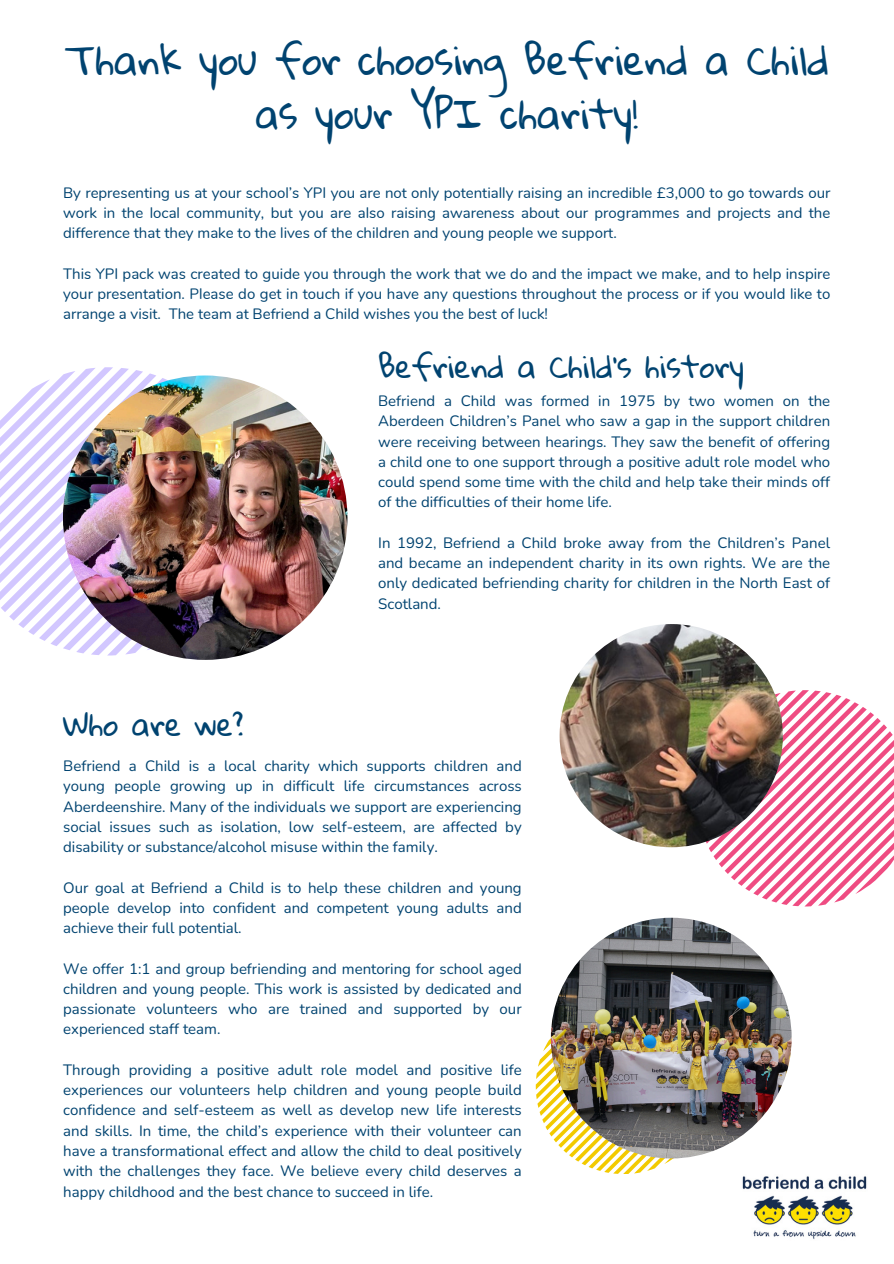
<style>
.page{position:relative;width:894px;height:1264px;background:#fff}
.page>*{position:absolute;margin:0;border:0;box-sizing:border-box;transform-origin:0 0}
.t1{font:39px/54px "Gloria Hallelujah";color:#004370;text-align:center}
.t2{font:30px "Gloria Hallelujah";color:#004370}
.t3{font:15px/20.2px "Nunito";color:#004370;text-align:justify}
</style>
<div class="page">
<img style="left:742px;top:1176px;width:125px;height:63px">
<svg style="left:0;top:367px;width:252px;height:288px"></svg>
<svg style="left:696px;top:690px;width:197px;height:216px"></svg>
<img style="left:63px;top:375px;width:284px;height:285px;border-radius:50%">
<img style="left:559px;top:624px;width:223px;height:223px;border-radius:50%">
<svg style="left:535px;top:1039px;width:176px;height:135px"></svg>
<img style="left:550px;top:917px;width:241px;height:241px;border-radius:50%">
<p class="t1" style="left:65px;top:34px;width:765px">Thank you for choosing Befriend a Child as your YPI charity!</p>
<p class="t3" style="left:63px;top:183px;width:768px">By representing us at your school’s YPI you are not only potentially raising an incredible £3,000 to go towards our work in the local community, but you are also raising awareness about our programmes and projects and the difference that they make to the lives of the children and young people we support.</p>
<h2 class="t3" style="left:63px;top:264px;width:768px">This YPI pack was created to guide you through the work that we do and the impact we make, and to help inspire your presentation. Please do get in touch if you have any questions throughout the process or if you would like to arrange a visit. The team at Befriend a Child wishes you the best of luck!</h2>
<p class="t2" style="left:63px;top:708px;width:182px">Who are we?</p>
<p class="t2" style="left:378px;top:350px;width:367px">Befriend a Child's history</p>
<p class="t3" style="left:378px;top:391px;width:453px">Befriend a Child was formed in 1975 by two women on the Aberdeen Children’s Panel who saw a gap in the support children were receiving between hearings. They saw the benefit of offering a child one to one support through a positive adult role model who could spend some time with the child and help take their minds off of the difficulties of their home life.</p>
<p class="t3" style="left:378px;top:533px;width:453px">In 1992, Befriend a Child broke away from the Children’s Panel and became an independent charity in its own rights. We are the only dedicated befriending charity for children in the North East of Scotland.</p>
<h2 class="t3" style="left:63px;top:756px;width:460px">Befriend a Child is a local charity which supports children and young people growing up in difficult life circumstances across Aberdeenshire. Many of the individuals we support are experiencing social issues such as isolation, low self-esteem, are affected by disability or substance/alcohol misuse within the family.</h2>
<p class="t3" style="left:63px;top:877px;width:460px">Our goal at Befriend a Child is to help these children and young people develop into confident and competent young adults and achieve their full potential.</p>
<p class="t3" style="left:63px;top:958px;width:460px">We offer 1:1 and group befriending and mentoring for school aged children and young people. This work is assisted by dedicated and passionate volunteers who are trained and supported by our experienced staff team.</p>
<p class="t3" style="left:63px;top:1059px;width:460px">Through providing a positive adult role model and positive life experiences our volunteers help children and young people build confidence and self-esteem as well as develop new life interests and skills. In time, the child’s experience with their volunteer can have a transformational effect and allow the child to deal positively with the challenges they face. We believe every child deserves a happy childhood and the best chance to succeed in life.</p>
</div>
